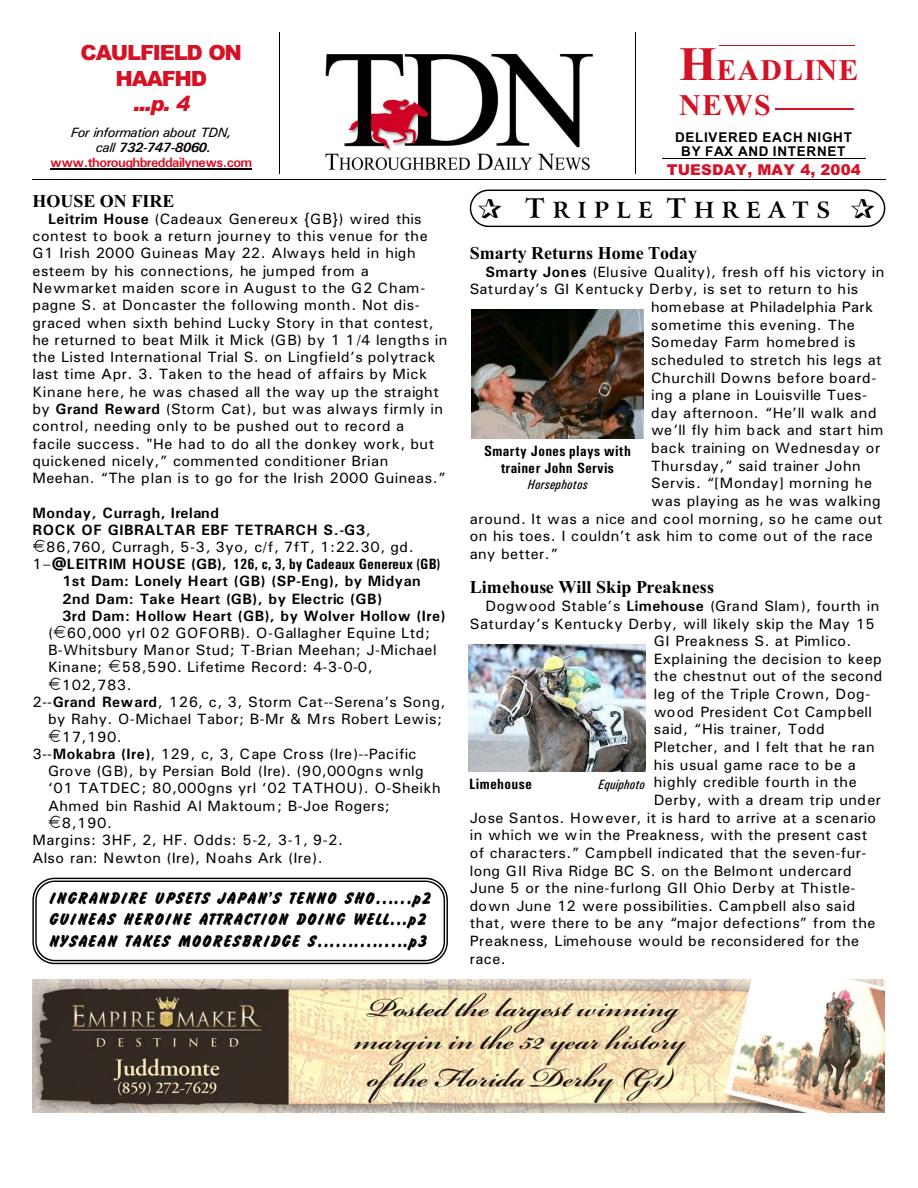
<style>
.page{position:relative;width:918px;height:1188px;background:#fff}
.page>*{position:absolute;margin:0;border:0;box-sizing:border-box;transform-origin:0 0}
.t1{font:700 30px/34.5px "Times New Roman";letter-spacing:.035em;color:#d41226}
.t2{font:700 22.35px "Arrus BT";color:#000}
.t3{font:900 21px/25.2px "Arial";letter-spacing:-.055em;color:#d41226;text-align:center}
.t4{font:italic 900 21px "Arial";color:#d41226}
.t5{font:18px/21.8px "Brush Hand";letter-spacing:.04em;color:#000}
.t6{font:700 18px "Times New Roman";color:#000}
.t7{font:15px/17.2px "Univers";letter-spacing:.03em;color:#000}
.t8{font:15px "Univers";letter-spacing:.01em;color:#000}
.t9{font:700 15px/17.1px "Univers";letter-spacing:.035em;color:#000}
.t10{font:700 15px/17.2px "Univers Condensed";letter-spacing:.025em;color:#000;text-align:center}
.t11{font:900 15px "Arial";letter-spacing:.005em;color:#d41226}
.t12{font:700 13.5px/15px "Univers";letter-spacing:-.04em;color:#d41226;text-align:center}
.t13{font:700 13.5px/13.8px "Arial";letter-spacing:.055em;color:#000;text-align:center}
.t14{font:italic 13.5px "Univers Condensed";letter-spacing:.02em;color:#000}
.s1{font-size:48px}
.s2{font-weight:400;font-style:italic;color:#000}
.s3{font-style:italic;color:#000}
.s4{font-weight:700}
.s5{font-weight:400}
.s6{font-family:"Univers";font-weight:400}
.s7{font-family:"Univers"}
.s8{font-size:27px}
</style>
<div class="page">
<img style="left:32px;top:979px;width:852px;height:134px">
<img style="left:325px;top:53px;width:268px;height:118px">
<hr style="left:50px;top:169px;width:201px;height:1px;background:#000">
<hr style="left:662px;top:158px;width:204px;height:1px;background:#000">
<hr style="left:719px;top:45px;width:136px;height:1px;background:#d41226">
<hr style="left:776px;top:109px;width:78px;height:1px;background:#d41226">
<hr style="left:32px;top:179px;width:853px;height:1px;background:#000">
<hr style="left:280px;top:32px;width:1px;height:142px;background:#000">
<hr style="left:635px;top:32px;width:1px;height:142px;background:#000">
<div style="left:470px;top:190px;width:415px;height:37px;border:1px solid #000;border-radius:18px"></div>
<img style="left:471px;top:310px;width:173px;height:129px">
<img style="left:469px;top:644px;width:177px;height:128px">
<div style="left:35px;top:881px;width:410px;height:80px;border:1px solid #000;border-radius:19px"></div>
<div style="left:32px;top:878px;width:416px;height:86px;border:1px solid #000;border-radius:22px"></div>
<h3 class="t3" style="left:81px;top:43px;width:163px">CAULFIELD ON<br>HAAFHD</h3>
<h3 class="t4" style="left:133px;top:95px;width:58px">...p. 4</h3>
<h1 class="t1" style="left:679px;top:56px;width:181px"><span class="s1">H</span>EADLINE<br>NEWS</h1>
<p class="t12" style="left:50px;top:126px;width:204px"><span class="s2">For information about TDN,<br>call</span> <span class="s3">732-747-8060. </span>www.thoroughbreddailynews.com</p>
<p class="t13" style="left:675px;top:132px;width:178px">DELIVERED EACH NIGHT<br>BY FAX AND INTERNET</p>
<p class="t11" style="left:667px;top:165px;width:195px">TUESDAY, MAY 4, 2004</p>
<p class="t6" style="left:32px;top:195px;width:144px">HOUSE ON FIRE</p>
<p class="t7" style="left:32px;top:211px;width:416px;text-indent:16px"><span class="s4">Leitrim House</span> (Cadeaux Genereux {GB}) wired this contest to book a return journey to this venue for the G1 Irish 2000 Guineas May 22. Always held in high esteem by his connections, he jumped from a Newmarket maiden score in August to the G2 Cham&shy;pagne S. at Doncaster the following month. Not dis&shy;graced when sixth behind Lucky Story in that contest, he returned to beat Milk it Mick (GB) by 1 1/4 lengths in the Listed International Trial S. on Lingfield’s polytrack last time Apr. 3. Taken to the head of affairs by Mick Kinane here, he was chased all the way up the straight by <span class="s4">Grand Reward</span> (Storm Cat), but was always firmly in control, needing only to be pushed out to record a<br>facile success. "He had to do all the donkey work, but quickened nicely,” commented conditioner Brian Meehan. “The plan is to go for the Irish 2000 Guineas.”</p>
<p class="t9" style="left:32px;top:505px;width:188px">Monday, Curragh, Ireland</p>
<p class="t9" style="left:32px;top:522px;width:340px">ROCK OF GIBRALTAR EBF TETRARCH S.-G3<span class="s5">,</span></p>
<p class="t7" style="left:46px;top:540px;width:369px">86,760, Curragh, 5-3, 3yo, c/f, 7fT, 1:22.30, gd.</p>
<p class="t10" style="left:32px;top:557px;width:409px"><span class="s6">1–</span><span class="s7">@LEITRIM HOUSE (GB),</span> 126, c, 3, by Cadeaux Genereux (GB)</p>
<p class="t9" style="left:62px;top:574px;width:385px">1st Dam: Lonely Heart (GB) (SP-Eng), by Midyan<br>2nd Dam: Take Heart (GB), by Electric (GB)<br>3rd Dam: Hollow Heart (GB), by Wolver Hollow (Ire)</p>
<p class="t7" style="left:48px;top:625px;width:390px">( 60,000 yrl 02 GOFORB). O-Gallagher Equine Ltd;<br>B-Whitsbury Manor Stud; T-Brian Meehan; J-Michael<br>Kinane;</p>
<p class="t7" style="left:122px;top:660px;width:252px">58,590. Lifetime Record: 4-3-0-0,</p>
<p class="t7" style="left:62px;top:677px;width:72px">102,783.</p>
<p class="t7" style="left:32px;top:695px;width:415px">2--<span class="s4">Grand Reward</span>, 126, c, 3, Storm Cat--Serena’s Song,</p>
<p class="t7" style="left:48px;top:712px;width:395px">by Rahy. O-Michael Tabor; B-Mr &amp; Mrs Robert Lewis;</p>
<p class="t7" style="left:62px;top:729px;width:62px">17,190.</p>
<p class="t8" style="left:32px;top:749px;width:386px">3--<span class="s4">Mokabra (Ire)</span>, 129, c, 3, Cape Cross (Ire)--Pacific</p>
<p class="t8" style="left:48px;top:766px;width:377px">Grove (GB), by Persian Bold (Ire). (90,000gns wnlg</p>
<p class="t7" style="left:48px;top:781px;width:394px">‘01 TATDEC; 80,000gns yrl ‘02 TATHOU). O-Sheikh</p>
<p class="t7" style="left:48px;top:798px;width:343px">Ahmed bin Rashid Al Maktoum; B-Joe Rogers;</p>
<p class="t7" style="left:62px;top:816px;width:52px">8,190.</p>
<p class="t7" style="left:32px;top:833px;width:312px">Margins: 3HF, 2, HF. Odds: 5-2, 3-1, 9-2.</p>
<p class="t7" style="left:32px;top:850px;width:292px">Also ran: Newton (Ire), Noahs Ark (Ire).</p>
<p class="t5" style="left:49px;top:889px;width:384px">INGRANDIRE UPSETS JAPAN’S TENNO SHO......p2<br>GUINEAS HEROINE ATTRACTION DOING WELL...p2<br>NYSAEAN TAKES MOORESBRIDGE S...............p3</p>
<h2 class="t2" style="left:525px;top:201px;width:307px"><span class="s8">T</span> R I P L E <span class="s8">T</span> H R E A T S</h2>
<p class="t6" style="left:470px;top:247px;width:229px">Smarty Returns Home Today</p>
<p class="t8" style="left:485px;top:266px;width:400px"><span class="s4">Smarty Jones</span> (Elusive Quality), fresh off his victory in</p>
<p class="t8" style="left:470px;top:284px;width:390px">Saturday’s GI Kentucky Derby, is set to return to his</p>
<p class="t7" style="left:651px;top:299px;width:224px">homebase at Philadelphia Park</p>
<p class="t7" style="left:651px;top:317px;width:205px">sometime this evening. The</p>
<p class="t8" style="left:651px;top:337px;width:206px">Someday Farm homebred is</p>
<p class="t7" style="left:651px;top:352px;width:232px">scheduled to stretch his legs at</p>
<p class="t7" style="left:651px;top:370px;width:227px">Churchill Downs before board-</p>
<p class="t7" style="left:651px;top:388px;width:218px">ing a plane in Louisville Tues-</p>
<p class="t7" style="left:651px;top:405px;width:227px">day afternoon. “He’ll walk and</p>
<p class="t8" style="left:651px;top:425px;width:234px">we’ll fly him back and start him</p>
<p class="t7" style="left:651px;top:441px;width:231px">back training on Wednesday or</p>
<p class="t7" style="left:651px;top:458px;width:211px">Thursday,” said trainer John</p>
<p class="t7" style="left:651px;top:476px;width:223px">Servis. “[Monday] morning he</p>
<p class="t7" style="left:651px;top:494px;width:231px">was playing as he was walking</p>
<p class="t7" style="left:470px;top:511px;width:414px">around. It was a nice and cool morning, so he came out</p>
<p class="t7" style="left:470px;top:529px;width:405px">on his toes. I couldn’t ask him to come out of the race</p>
<p class="t7" style="left:470px;top:546px;width:90px">any better.”</p>
<p class="t6" style="left:470px;top:581px;width:246px">Limehouse Will Skip Preakness</p>
<p class="t7" style="left:485px;top:598px;width:395px">Dogwood Stable’s <span class="s4">Limehouse</span> (Grand Slam), fourth in</p>
<p class="t7" style="left:470px;top:616px;width:407px">Saturday’s Kentucky Derby, will likely skip the May 15</p>
<p class="t7" style="left:654px;top:634px;width:199px">GI Preakness S. at Pimlico.</p>
<p class="t7" style="left:654px;top:651px;width:229px">Explaining the decision to keep</p>
<p class="t7" style="left:654px;top:669px;width:230px">the chestnut out of the second</p>
<p class="t7" style="left:654px;top:687px;width:218px">leg of the Triple Crown, Dog-</p>
<p class="t8" style="left:654px;top:706px;width:220px">wood President Cot Campbell</p>
<p class="t7" style="left:654px;top:722px;width:172px">said, “His trainer, Todd</p>
<p class="t7" style="left:654px;top:740px;width:222px">Pletcher, and I felt that he ran</p>
<p class="t7" style="left:654px;top:757px;width:203px">his usual game race to be a</p>
<p class="t7" style="left:654px;top:775px;width:205px">highly credible fourth in the</p>
<p class="t7" style="left:654px;top:793px;width:229px">Derby, with a dream trip under</p>
<p class="t8" style="left:470px;top:812px;width:408px">Jose Santos. However, it is hard to arrive at a scenario</p>
<p class="t7" style="left:470px;top:828px;width:399px">in which we win the Preakness, with the present cast</p>
<p class="t7" style="left:470px;top:845px;width:398px">of characters.” Campbell indicated that the seven-fur-</p>
<p class="t7" style="left:470px;top:863px;width:383px">long GII Riva Ridge BC S. on the Belmont undercard</p>
<p class="t7" style="left:470px;top:881px;width:387px">June 5 or the nine-furlong GII Ohio Derby at Thistle-</p>
<p class="t8" style="left:470px;top:900px;width:387px">down June 12 were possibilities. Campbell also said</p>
<p class="t7" style="left:470px;top:916px;width:407px">that, were there to be any “major defections” from the</p>
<p class="t7" style="left:470px;top:934px;width:391px">Preakness, Limehouse would be reconsidered for the</p>
<p class="t7" style="left:470px;top:951px;width:38px">race.</p>
<p class="t10" style="left:484px;top:443px;width:148px">Smarty Jones plays with trainer John Servis</p>
<p class="t14" style="left:528px;top:479px;width:62px">Horsephotos</p>
<p class="t10" style="left:469px;top:777px;width:64px">Limehouse</p>
<p class="t14" style="left:598px;top:780px;width:48px">Equiphoto</p>
</div>
